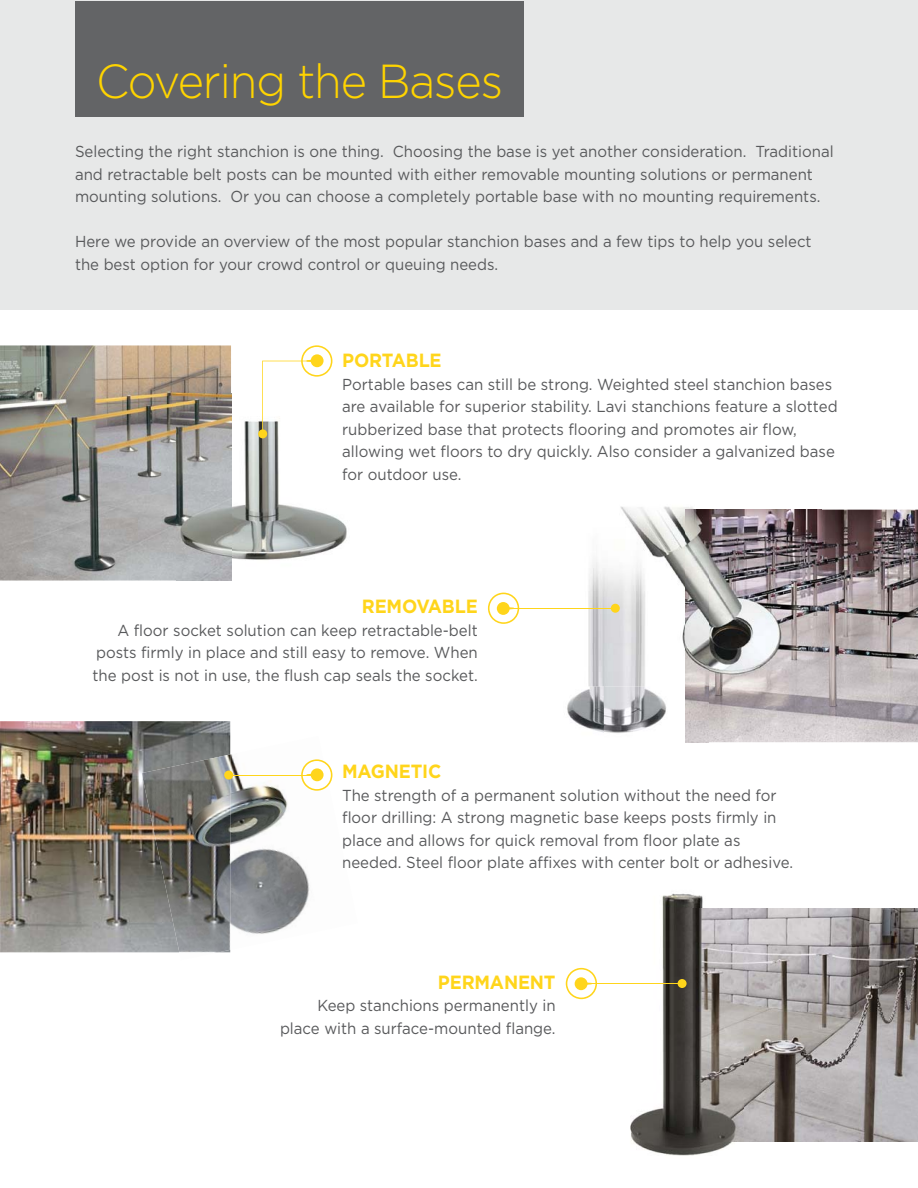
<style>
.page{position:relative;width:918px;height:1188px;background:#fff}
.page>*{position:absolute;margin:0;border:0;box-sizing:border-box;transform-origin:0 0}
.t1{font:300 47.7px "Gotham";letter-spacing:-.025em;color:#ffd400;scale:.94 1}
.t2{font:700 19.05px "Gotham";letter-spacing:-.01em;color:#ffd51b;scale:.94 1}
.t3{font:15.9px/22.5px "Gotham";color:#58595b;scale:.94 1}
</style>
<div class="page">
<img style="left:744px;top:908px;width:174px;height:233px">
<img style="left:630px;top:893px;width:114px;height:263px">
<img style="left:0;top:345px;width:231px;height:236px">
<img style="left:231px;top:394px;width:116px;height:187px">
<img style="left:177px;top:394px;width:54px;height:187px">
<div style="left:0;top:0;width:918px;height:310px;background:#e7e8e8"></div>
<img style="left:0;top:721px;width:230px;height:231px">
<img style="left:179px;top:736px;width:131px;height:217px">
<img style="left:142px;top:755px;width:88px;height:197px">
<div style="left:75px;top:1px;width:449px;height:116px;background:#636466"></div>
<div style="left:224px;top:771px;width:9px;height:9px;background:#ffd51b;border-radius:50%"></div>
<svg style="left:300px;top:758px;width:33px;height:34px"></svg>
<hr style="left:228px;top:775px;width:89px;height:1px;background:#ffd51b">
<div style="left:678px;top:979px;width:9px;height:9px;background:#ffd51b;border-radius:50%"></div>
<svg style="left:565px;top:967px;width:32px;height:33px"></svg>
<hr style="left:581px;top:983px;width:101px;height:1px;background:#ffd51b">
<div style="left:258px;top:429px;width:9px;height:9px;background:#ffd51b;border-radius:50%"></div>
<svg style="left:262px;top:345px;width:72px;height:90px"></svg>
<img style="left:709px;top:510px;width:209px;height:232px">
<img style="left:709px;top:509px;width:112px;height:1px">
<img style="left:709px;top:510px;width:112px;height:176px">
<img style="left:567px;top:686px;width:37px;height:47px">
<img style="left:604px;top:686px;width:105px;height:57px">
<img style="left:588px;top:506px;width:121px;height:180px">
<div style="left:611px;top:604px;width:9px;height:9px;background:#ffd51b;border-radius:50%"></div>
<svg style="left:487px;top:592px;width:33px;height:32px"></svg>
<hr style="left:504px;top:608px;width:110px;height:1px;background:#ffd51b">
<p class="t1" style="left:96px;top:63px;width:434px">Covering the Bases</p>
<p class="t3" style="left:75px;top:142px;width:809px">Selecting the right stanchion is one thing. Choosing the base is yet another consideration. Traditional and retractable belt posts can be mounted with either removable mounting solutions or permanent mounting solutions. Or you can choose a completely portable base with no mounting requirements.</p>
<p class="t3" style="left:75px;top:232px;width:785px">Here we provide an overview of the most popular stanchion bases and a few tips to help you select the best option for your crowd control or queuing needs.</p>
<p class="t2" style="left:342px;top:353px;width:107px">PORTABLE</p>
<p class="t3" style="left:342px;top:374px;width:529px">Portable bases can still be strong. Weighted steel stanchion bases are available for superior stability. Lavi stanchions feature a slotted rubberized base that protects flooring and promotes air flow, allowing wet floors to dry quickly. Also consider a galvanized base for outdoor use.</p>
<p class="t2" style="left:362px;top:599px;width:125px">REMOVABLE</p>
<p class="t3" style="left:92px;top:620px;width:411px;text-align:justify;text-indent:25px">A floor socket solution can keep retractable-belt posts firmly in place and still easy to remove. When the post is not in use, the flush cap seals the socket.</p>
<p class="t2" style="left:342px;top:764px;width:107px">MAGNETIC</p>
<p class="t3" style="left:342px;top:785px;width:481px">The strength of a permanent solution without the need for floor drilling: A strong magnetic base keeps posts firmly in place and allows for quick removal from floor plate as needed. Steel floor plate affixes with center bolt or adhesive.</p>
<p class="t2" style="left:438px;top:975px;width:127px">PERMANENT</p>
<p class="t3" style="left:280px;top:996px;width:295px;text-align:right">Keep stanchions permanently in place with a surface-mounted flange.</p>
</div>
